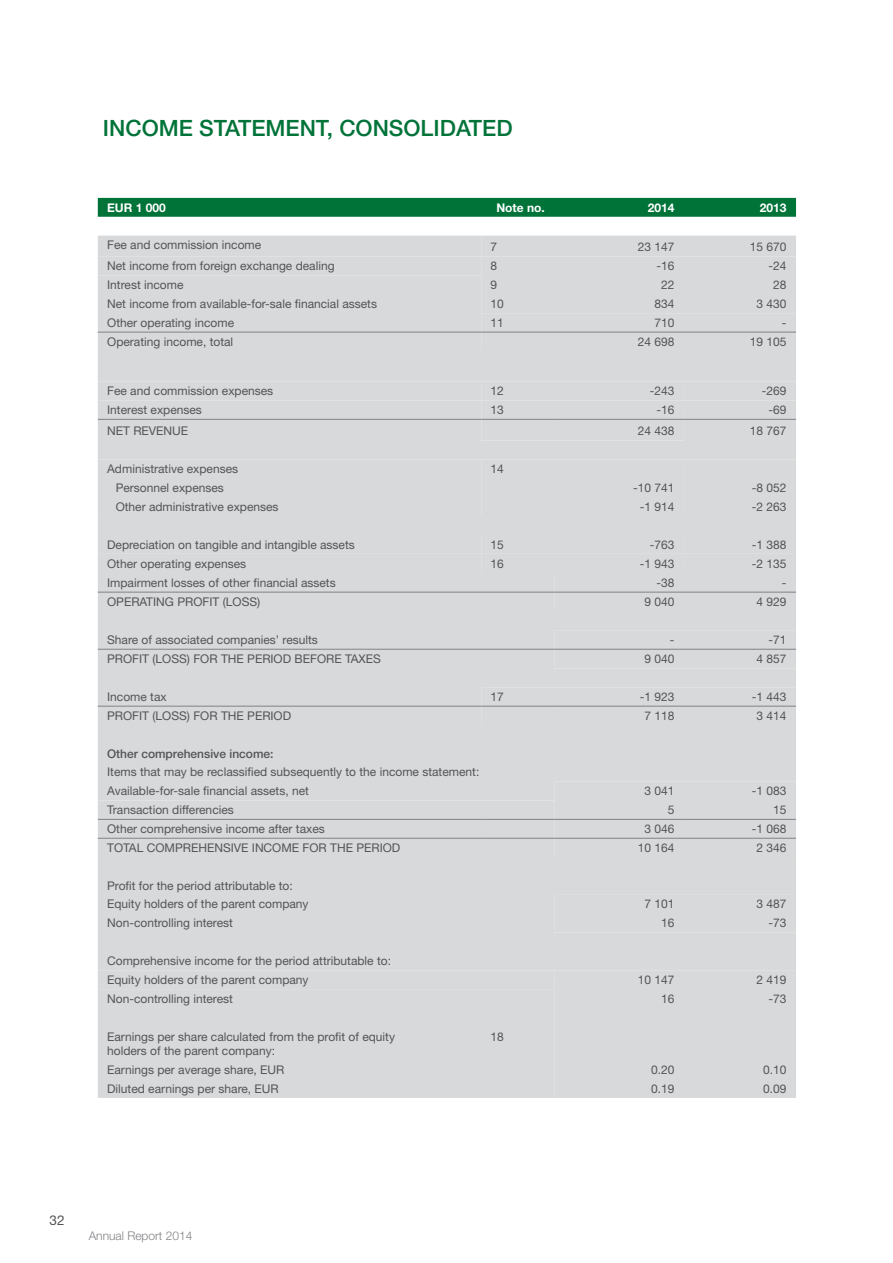
<style>
.page{position:relative;width:893px;height:1263px;background:#fff}
.page>*{position:absolute;margin:0;border:0;box-sizing:border-box;transform-origin:0 0}
.t1{font:500 22.5px "Helvetica Neue LT Std";color:#007339}
.t2{font:13.5px "Helvetica Neue LT Std";color:#545456}
.t3{font:12px/18.9px "Helvetica Neue LT Std";color:#545456}
.t4{font:500 12px "Helvetica Neue LT Std";color:#545456}
.t5{font:700 12px "Helvetica Neue LT Std";color:#fff}
.t6{font:300 12px "Helvetica Neue LT Std";color:#808285}
</style>
<div class="page">
<div style="left:98px;top:198px;width:698px;height:19px;background:#007339"></div>
<div style="left:98px;top:236px;width:383px;height:862px;background:#d7d9da"></div>
<div style="left:481px;top:236px;width:315px;height:862px;background:#d7d9da"></div>
<div style="left:98px;top:257px;width:698px;height:732px;background:#d7d9da"></div>
<div style="left:481px;top:257px;width:315px;height:297px;background:#d7d9da"></div>
<hr style="left:98px;top:649px;width:383px;height:1px;background:#808285">
<hr style="left:481px;top:649px;width:73px;height:1px;background:#808285">
<hr style="left:98px;top:332px;width:383px;height:1px;background:#808285">
<hr style="left:98px;top:706px;width:383px;height:1px;background:#808285">
<hr style="left:98px;top:819px;width:383px;height:1px;background:#808285">
<hr style="left:481px;top:819px;width:73px;height:1px;background:#808285">
<hr style="left:98px;top:838px;width:383px;height:1px;background:#808285">
<hr style="left:481px;top:838px;width:73px;height:1px;background:#808285">
<hr style="left:98px;top:592px;width:383px;height:1px;background:#808285">
<hr style="left:481px;top:592px;width:73px;height:1px;background:#808285">
<hr style="left:98px;top:419px;width:383px;height:1px;background:#808285">
<hr style="left:481px;top:419px;width:73px;height:1px;background:#808285">
<hr style="left:554px;top:419px;width:130px;height:1px;background:#808285">
<hr style="left:684px;top:419px;width:112px;height:1px;background:#808285">
<hr style="left:554px;top:649px;width:130px;height:1px;background:#808285">
<hr style="left:684px;top:649px;width:112px;height:1px;background:#808285">
<hr style="left:554px;top:819px;width:130px;height:1px;background:#808285">
<hr style="left:684px;top:819px;width:112px;height:1px;background:#808285">
<hr style="left:554px;top:838px;width:130px;height:1px;background:#808285">
<hr style="left:684px;top:838px;width:112px;height:1px;background:#808285">
<hr style="left:481px;top:706px;width:73px;height:1px;background:#808285">
<hr style="left:554px;top:706px;width:130px;height:1px;background:#808285">
<hr style="left:684px;top:706px;width:112px;height:1px;background:#808285">
<hr style="left:554px;top:592px;width:130px;height:1px;background:#808285">
<hr style="left:684px;top:592px;width:112px;height:1px;background:#808285">
<hr style="left:481px;top:332px;width:73px;height:1px;background:#808285">
<hr style="left:554px;top:332px;width:130px;height:1px;background:#808285">
<hr style="left:684px;top:332px;width:112px;height:1px;background:#808285">
<h1 class="t1" style="left:103px;top:114px;width:15px">Inco</h1>
<h1 class="t1" style="left:159px;top:114px;width:55px">me State</h1>
<h1 class="t1" style="left:266px;top:114px;width:249px">ment, Consolidated</h1>
<p class="t5" style="left:107px;top:200px;width:60px">EUR 1 000</p>
<p class="t5" style="left:496px;top:200px;width:50px">Note no.</p>
<p class="t5" style="left:648px;top:200px;width:28px">2014</p>
<p class="t5" style="left:760px;top:200px;width:28px">2013</p>
<p class="t3" style="left:107px;top:235px;width:156px">Fee and commission income</p>
<p class="t3" style="left:491px;top:238px;width:8px">7</p>
<p class="t3" style="left:638px;top:238px;width:38px">23 147</p>
<p class="t3" style="left:750px;top:238px;width:38px">15 670</p>
<p class="t3" style="left:107px;top:256px;width:229px">Net income from foreign exchange dealing</p>
<p class="t3" style="left:491px;top:256px;width:8px">8</p>
<p class="t3" style="left:656px;top:256px;width:20px">-16</p>
<p class="t3" style="left:769px;top:256px;width:20px">-24</p>
<p class="t3" style="left:107px;top:275px;width:78px">Intrest income</p>
<p class="t3" style="left:491px;top:275px;width:8px">9</p>
<p class="t3" style="left:661px;top:275px;width:15px">22</p>
<p class="t3" style="left:773px;top:275px;width:15px">28</p>
<p class="t3" style="left:107px;top:294px;width:271px">Net income from available-for-sale financial assets</p>
<p class="t3" style="left:491px;top:294px;width:15px">10</p>
<p class="t3" style="left:654px;top:294px;width:22px">834</p>
<p class="t3" style="left:757px;top:294px;width:32px">3 430</p>
<p class="t3" style="left:107px;top:313px;width:128px">Other operating income</p>
<p class="t3" style="left:491px;top:313px;width:15px">11</p>
<p class="t3" style="left:654px;top:313px;width:22px">710</p>
<p class="t3" style="left:782px;top:313px;width:6px">-</p>
<p class="t3" style="left:107px;top:332px;width:128px">Operating income, total</p>
<p class="t3" style="left:638px;top:332px;width:38px">24 698</p>
<p class="t3" style="left:750px;top:332px;width:38px">19 105</p>
<p class="t3" style="left:107px;top:381px;width:168px">Fee and commission expenses</p>
<p class="t3" style="left:491px;top:381px;width:15px">12</p>
<p class="t3" style="left:650px;top:381px;width:26px">-243</p>
<p class="t3" style="left:762px;top:381px;width:26px">-269</p>
<p class="t3" style="left:107px;top:400px;width:96px">Interest expenses</p>
<p class="t3" style="left:491px;top:400px;width:15px">13</p>
<p class="t3" style="left:656px;top:400px;width:20px">-16</p>
<p class="t3" style="left:769px;top:400px;width:20px">-69</p>
<p class="t3" style="left:107px;top:421px;width:83px">NET REVENUE</p>
<p class="t3" style="left:638px;top:421px;width:38px">24 438</p>
<p class="t3" style="left:750px;top:421px;width:38px">18 767</p>
<p class="t3" style="left:107px;top:459px;width:132px">Administrative expenses</p>
<p class="t3" style="left:491px;top:459px;width:15px">14</p>
<p class="t3" style="left:116px;top:478px;width:110px">Personnel expenses</p>
<p class="t3" style="left:633px;top:478px;width:43px">-10 741</p>
<p class="t3" style="left:752px;top:478px;width:36px">-8 052</p>
<p class="t3" style="left:116px;top:497px;width:164px">Other administrative expenses</p>
<p class="t3" style="left:640px;top:497px;width:36px">-1 914</p>
<p class="t3" style="left:752px;top:497px;width:36px">-2 263</p>
<p class="t3" style="left:107px;top:535px;width:249px">Depreciation on tangible and intangible assets</p>
<p class="t3" style="left:491px;top:535px;width:15px">15</p>
<p class="t3" style="left:650px;top:535px;width:26px">-763</p>
<p class="t3" style="left:752px;top:535px;width:36px">-1 388</p>
<p class="t3" style="left:107px;top:554px;width:140px">Other operating expenses</p>
<p class="t3" style="left:491px;top:554px;width:15px">16</p>
<p class="t3" style="left:640px;top:554px;width:36px">-1 943</p>
<p class="t3" style="left:752px;top:554px;width:36px">-2 135</p>
<p class="t3" style="left:107px;top:573px;width:230px">Impairment losses of other financial assets</p>
<p class="t3" style="left:656px;top:573px;width:20px">-38</p>
<p class="t3" style="left:782px;top:573px;width:6px">-</p>
<p class="t3" style="left:107px;top:592px;width:155px">OPERATING PROFIT (LOSS)</p>
<p class="t3" style="left:644px;top:592px;width:32px">9 040</p>
<p class="t3" style="left:757px;top:592px;width:32px">4 929</p>
<p class="t3" style="left:107px;top:630px;width:212px">Share of associated companies’ results</p>
<p class="t3" style="left:670px;top:630px;width:6px">-</p>
<p class="t3" style="left:769px;top:630px;width:20px">-71</p>
<p class="t3" style="left:107px;top:649px;width:275px">PROFIT (LOSS) FOR THE PERIOD BEFORE TAXES</p>
<p class="t3" style="left:644px;top:649px;width:32px">9 040</p>
<p class="t3" style="left:757px;top:649px;width:32px">4 857</p>
<p class="t3" style="left:107px;top:687px;width:61px">Income tax</p>
<p class="t3" style="left:491px;top:687px;width:15px">17</p>
<p class="t3" style="left:640px;top:687px;width:36px">-1 923</p>
<p class="t3" style="left:752px;top:687px;width:36px">-1 443</p>
<p class="t3" style="left:107px;top:706px;width:186px">PROFIT (LOSS) FOR THE PERIOD</p>
<p class="t3" style="left:644px;top:706px;width:32px">7 118</p>
<p class="t3" style="left:757px;top:706px;width:32px">3 414</p>
<p class="t4" style="left:107px;top:746px;width:168px">Other comprehensive income:</p>
<p class="t3" style="left:107px;top:762px;width:374px">Items that may be reclassified subsequently to the income statement:<br>Available-for-sale financial assets, net</p>
<p class="t3" style="left:644px;top:781px;width:32px">3 041</p>
<p class="t3" style="left:752px;top:781px;width:36px">-1 083</p>
<p class="t3" style="left:107px;top:800px;width:128px">Transaction differencies</p>
<p class="t3" style="left:668px;top:800px;width:8px">5</p>
<p class="t3" style="left:773px;top:800px;width:15px">15</p>
<p class="t3" style="left:107px;top:819px;width:219px">Other comprehensive income after taxes</p>
<p class="t3" style="left:644px;top:819px;width:32px">3 046</p>
<p class="t3" style="left:752px;top:819px;width:36px">-1 068</p>
<p class="t3" style="left:107px;top:838px;width:295px">TOTAL COMPREHENSIVE INCOME FOR THE PERIOD</p>
<p class="t3" style="left:638px;top:838px;width:38px">10 164</p>
<p class="t3" style="left:757px;top:838px;width:32px">2 346</p>
<p class="t3" style="left:107px;top:876px;width:203px">Profit for the period attributable to:<br>Equity holders of the parent company</p>
<p class="t3" style="left:644px;top:894px;width:32px">7 101</p>
<p class="t3" style="left:757px;top:894px;width:32px">3 487</p>
<p class="t3" style="left:107px;top:913px;width:127px">Non-controlling interest</p>
<p class="t3" style="left:661px;top:913px;width:15px">16</p>
<p class="t3" style="left:769px;top:913px;width:20px">-73</p>
<p class="t3" style="left:107px;top:951px;width:285px">Comprehensive income for the period attributable to:<br>Equity holders of the parent company</p>
<p class="t3" style="left:638px;top:970px;width:38px">10 147</p>
<p class="t3" style="left:757px;top:970px;width:32px">2 419</p>
<p class="t3" style="left:107px;top:989px;width:127px">Non-controlling interest</p>
<p class="t3" style="left:661px;top:989px;width:15px">16</p>
<p class="t3" style="left:769px;top:989px;width:20px">-73</p>
<p class="t3" style="left:107px;top:1029px;width:289px;line-height:14.4px">Earnings per share calculated from the profit of equity holders of the parent company:</p>
<p class="t3" style="left:491px;top:1027px;width:15px">18</p>
<p class="t3" style="left:107px;top:1060px;width:179px">Earnings per average share, EUR</p>
<p class="t3" style="left:651px;top:1060px;width:25px">0.20</p>
<p class="t3" style="left:763px;top:1060px;width:25px">0.10</p>
<p class="t3" style="left:107px;top:1079px;width:173px">Diluted earnings per share, EUR</p>
<p class="t3" style="left:651px;top:1079px;width:25px">0.19</p>
<p class="t3" style="left:763px;top:1079px;width:25px">0.09</p>
<p class="t2" style="left:50px;top:1212px;width:17px">32</p>
<p class="t6" style="left:89px;top:1228px;width:105px">Annual Report 2014</p>
</div>
